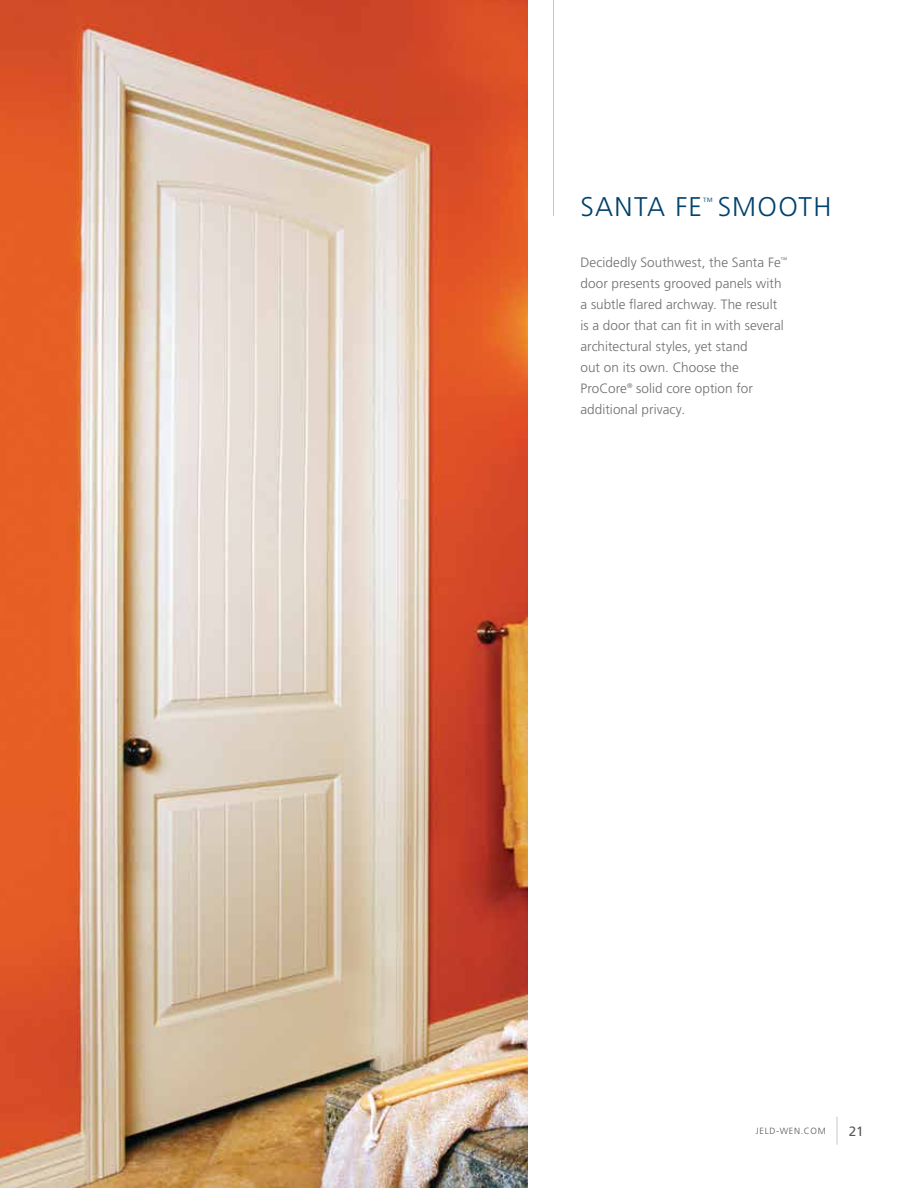
<style>
.page{position:relative;width:918px;height:1188px;background:#fff}
.page>*{position:absolute;margin:0;border:0;box-sizing:border-box;transform-origin:0 0}
.t1{font:300 27px "Frutiger LT Std";letter-spacing:.045em;color:#00426c}
.t2{font:300 13.5px/21px "Frutiger LT Std";letter-spacing:.005em;color:#6d6e71}
.t3{font:13.5px "Frutiger LT Std";color:#58595b}
.t4{font:300 10.5px "Frutiger LT Std";color:#256890}
.t5{font:300 9px "Frutiger LT Std";letter-spacing:.075em;color:#58595b}
</style>
<div class="page">
<img style="left:0;top:0;width:528px;height:1188px">
<hr style="left:553px;top:0;width:1px;height:216px;background:#c7c8ca">
<svg style="left:837px;top:1117px;width:1px;height:28px"></svg>
<h1 class="t1" style="left:580px;top:191px;width:123px">SANTA FE</h1>
<p class="t4" style="left:702px;top:196px;width:12px">™</p>
<h1 class="t1" style="left:718px;top:191px;width:115px">SMOOTH</h1>
<p class="t2" style="left:580px;top:252px;width:208px">Decidedly Southwest, the Santa Fe<sup>™ </sup>door presents grooved panels with a subtle flared archway. The result is a door that can fit in with several architectural styles, yet stand<br>out on its own. Choose the<br>ProCore<sup>®</sup> solid core option for additional privacy.</p>
<p class="t5" style="left:756px;top:1126px;width:71px">JELD-WEN.COM</p>
<p class="t3" style="left:849px;top:1123px;width:17px">21</p>
</div>
